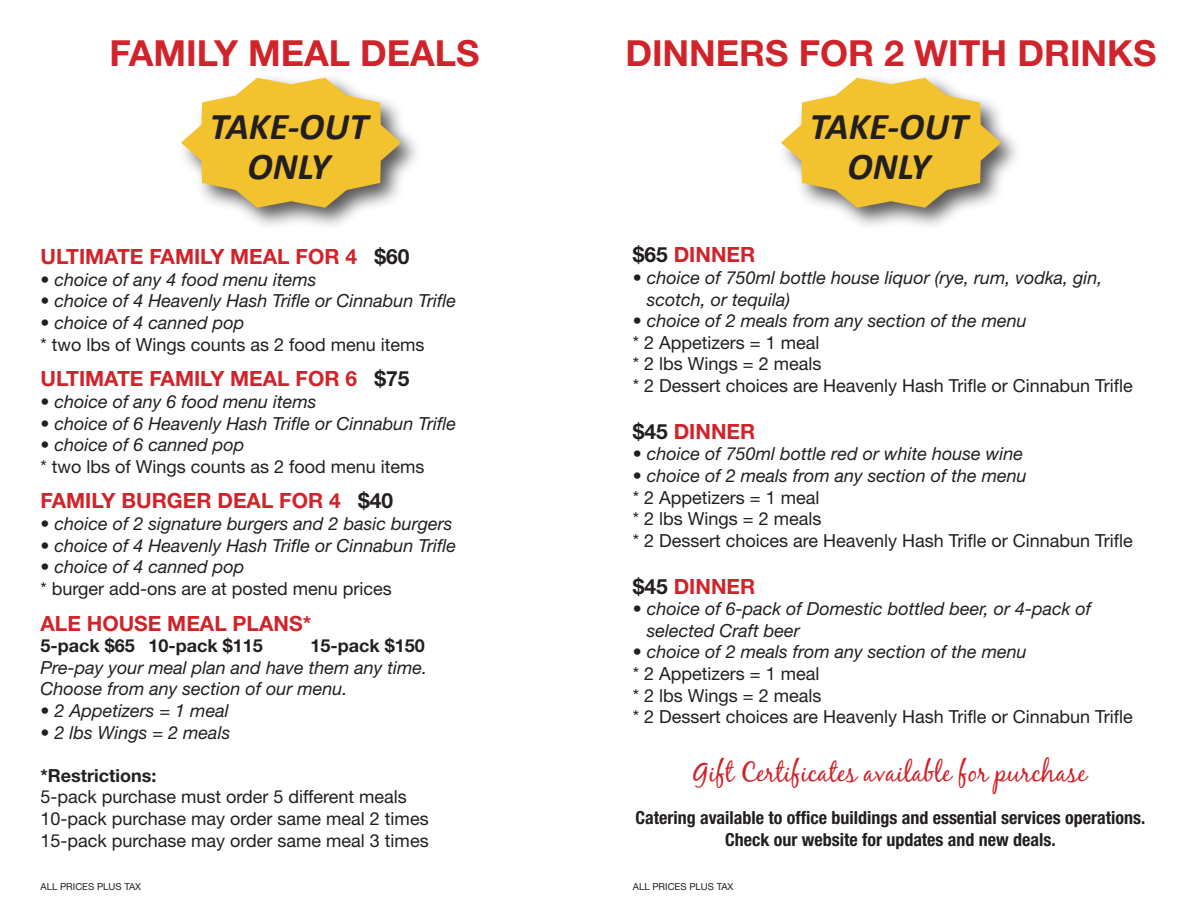
<style>
.page{position:relative;width:1188px;height:918px;background:#fff}
.page>*{position:absolute;margin:0;border:0;box-sizing:border-box;transform-origin:0 0}
.t1{font:italic 700 37.95px/39.8px "Calibri";color:#231f20;text-align:center}
.t2{font:700 36px "Helvetica Neue LT Std";color:#d1232a}
.t3{font:27px "Black Jack";color:#d1232a}
.t4{font:700 21px "Helvetica Neue LT Std";color:#d1232a}
.t5{font:italic 18px/21.6px "Helvetica Neue LT Std";color:#231f20}
.t6{font:18px/21.6px "Helvetica Neue LT Std";color:#231f20}
.t7{font:700 condensed 18px/21.6px "Helvetica Neue LT Std";color:#231f20;text-align:center}
.t8{font:700 18px "Helvetica Neue LT Std";color:#231f20}
.t9{font:9.6px "Helvetica Neue LT Std";color:#231f20}
.s1{color:#231f20}
.s2{color:#fff}
</style>
<div class="page">
<div style="left:177px;top:73px;width:247px;height:158px;background:#231f20;opacity:.75"></div>
<svg style="left:181px;top:78px;width:220px;height:130px"></svg>
<div style="left:777px;top:73px;width:247px;height:158px;background:#231f20;opacity:.75"></div>
<svg style="left:781px;top:78px;width:220px;height:130px"></svg>
<h2 class="t2" style="left:110px;top:31px;width:372px">FAMILY MEAL DEALS</h2>
<h1 class="t1" style="left:210px;top:105px;width:160px">TAKE-OUT<br>ONLY</h1>
<p class="t4" style="left:40px;top:244px;width:371px">ULTIMATE FAMILY MEAL FOR 4 <span class="s1">$60</span></p>
<p class="t5" style="left:40px;top:268px;width:278px">• choice of any 4 food menu items</p>
<p class="t5" style="left:40px;top:290px;width:417px">• choice of 4 Heavenly Hash Trifle or Cinnabun Trifle</p>
<p class="t5" style="left:40px;top:312px;width:206px">• choice of 4 canned pop</p>
<p class="t6" style="left:40px;top:333px;width:386px">* two lbs of Wings counts as 2 food menu items</p>
<p class="t4" style="left:40px;top:366px;width:371px">ULTIMATE FAMILY MEAL FOR 6 <span class="s1">$75</span></p>
<p class="t5" style="left:40px;top:390px;width:278px">• choice of any 6 food menu items</p>
<p class="t5" style="left:40px;top:412px;width:417px">• choice of 6 Heavenly Hash Trifle or Cinnabun Trifle</p>
<p class="t5" style="left:40px;top:434px;width:206px">• choice of 6 canned pop</p>
<p class="t6" style="left:40px;top:455px;width:386px">* two lbs of Wings counts as 2 food menu items</p>
<p class="t4" style="left:40px;top:488px;width:354px">FAMILY BURGER DEAL FOR 4 <span class="s1">$40</span></p>
<p class="t5" style="left:40px;top:513px;width:413px">• choice of 2 signature burgers and 2 basic burgers</p>
<p class="t5" style="left:40px;top:534px;width:417px">• choice of 4 Heavenly Hash Trifle or Cinnabun Trifle</p>
<p class="t5" style="left:40px;top:556px;width:206px">• choice of 4 canned pop</p>
<p class="t6" style="left:40px;top:577px;width:353px">* burger add-ons are at posted menu prices</p>
<p class="t4" style="left:40px;top:610px;width:272px">ALE HOUSE MEAL PLANS*</p>
<p class="t8" style="left:40px;top:635px;width:224px">5-pack $65 10-pack $115</p>
<p class="t8" style="left:310px;top:635px;width:116px">15-pack $150</p>
<p class="t5" style="left:40px;top:656px;width:388px">Pre-pay your meal plan and have them any time.<br>Choose from any section of our menu.</p>
<p class="t5" style="left:40px;top:699px;width:190px">• 2 Appetizers = 1 meal</p>
<p class="t5" style="left:40px;top:721px;width:191px">• 2 lbs Wings = 2 meals</p>
<p class="t8" style="left:40px;top:764px;width:117px">*Restrictions:</p>
<p class="t6" style="left:40px;top:786px;width:390px">5-pack purchase must order 5 different meals<br>10-pack purchase may order same meal 2 times<br>15-pack purchase may order same meal 3 times</p>
<h2 class="t2" style="left:625px;top:31px;width:533px">DINNERS FOR 2 WITH DRINKS</h2>
<h1 class="t1" style="left:810px;top:105px;width:160px">TAKE-OUT<br>ONLY</h1>
<p class="t4" style="left:633px;top:242px;width:124px"><span class="s1">$65</span> DINNER</p>
<p class="t5" style="left:633px;top:266px;width:471px">• choice of 750ml bottle house liquor (rye, rum, vodka, gin,</p>
<p class="t5" style="left:633px;top:288px;width:159px"><span class="s2">•</span> scotch, or tequila)</p>
<p class="t5" style="left:633px;top:310px;width:396px">• choice of 2 meals from any section of the menu</p>
<p class="t6" style="left:633px;top:331px;width:502px">* 2 Appetizers = 1 meal<br>* 2 lbs Wings = 2 meals<br>* 2 Dessert choices are Heavenly Hash Trifle or Cinnabun Trifle</p>
<p class="t4" style="left:633px;top:418px;width:124px"><span class="s1">$45</span> DINNER</p>
<p class="t5" style="left:633px;top:443px;width:392px">• choice of 750ml bottle red or white house wine</p>
<p class="t5" style="left:633px;top:464px;width:396px">• choice of 2 meals from any section of the menu</p>
<p class="t6" style="left:633px;top:486px;width:502px">* 2 Appetizers = 1 meal<br>* 2 lbs Wings = 2 meals<br>* 2 Dessert choices are Heavenly Hash Trifle or Cinnabun Trifle</p>
<p class="t4" style="left:633px;top:573px;width:124px"><span class="s1">$45</span> DINNER</p>
<p class="t5" style="left:633px;top:598px;width:460px">• choice of 6-pack of Domestic bottled beer, or 4-pack of</p>
<p class="t5" style="left:633px;top:619px;width:169px"><span class="s2">•</span> selected Craft beer</p>
<p class="t5" style="left:633px;top:641px;width:396px">• choice of 2 meals from any section of the menu</p>
<p class="t6" style="left:633px;top:662px;width:502px">* 2 Appetizers = 1 meal<br>* 2 lbs Wings = 2 meals<br>* 2 Dessert choices are Heavenly Hash Trifle or Cinnabun Trifle</p>
<h3 class="t3" style="left:693px;top:756px;width:395px">Gift Certificates available for purchase</h3>
<p class="t7" style="left:636px;top:806px;width:511px">Catering available to office buildings and essential services operations.<br>Check our website for updates and new deals.</p>
<p class="t9" style="left:40px;top:881px;width:102px">ALL PRICES PLUS TAX</p>
<p class="t9" style="left:633px;top:881px;width:102px">ALL PRICES PLUS TAX</p>
</div>
